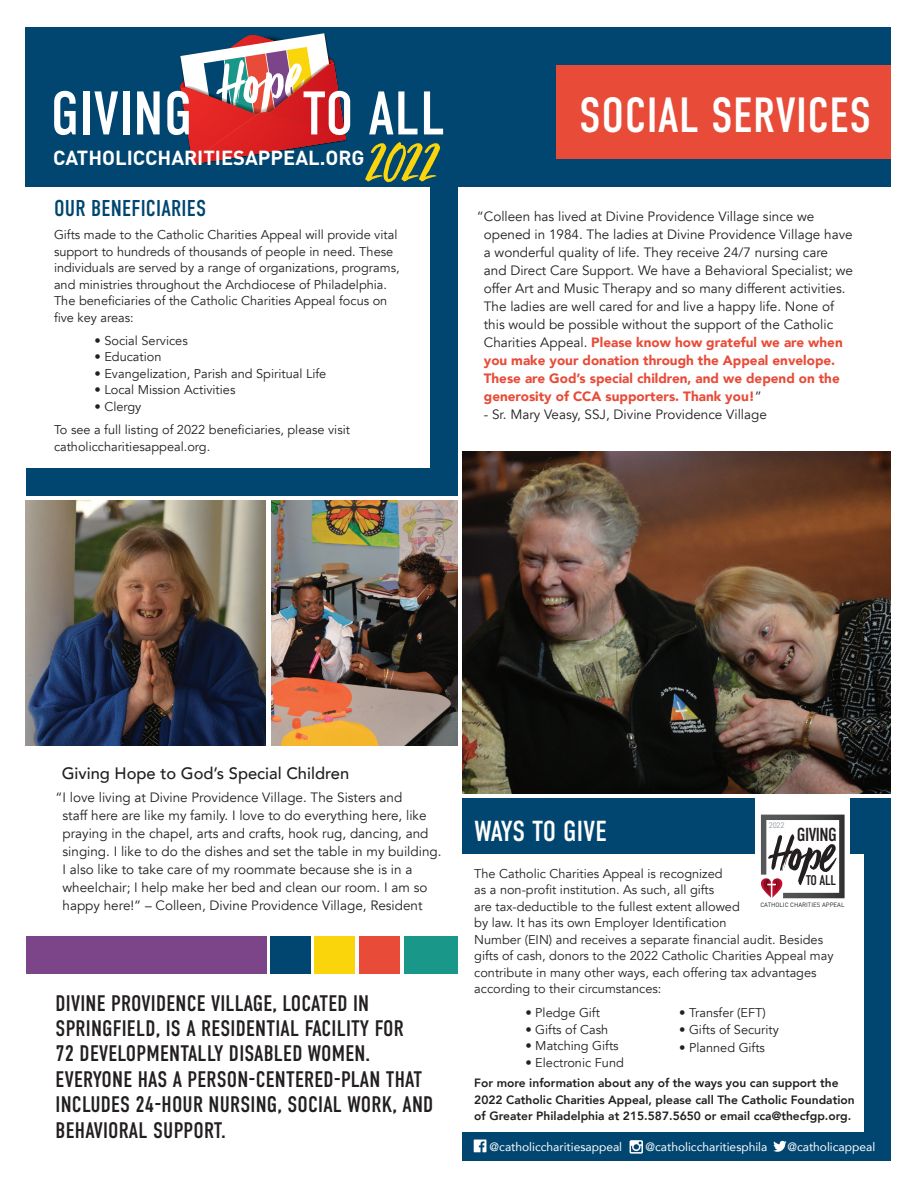
<style>
.page{position:relative;width:918px;height:1188px;background:#fff}
.page>*{position:absolute;margin:0;border:0;box-sizing:border-box;transform-origin:0 0}
.t1{font:62.25px "Viva Beautiful";color:#fad50b}
.t2{font:61.5px "DIN Condensed";letter-spacing:.01em;color:#fff}
.t3{font:55.35px "Viva Beautiful";color:#231f20}
.t4{font:49.35px "DIN Condensed";letter-spacing:.01em;color:#fff}
.t5{font:28.95px "DIN Condensed";letter-spacing:-.015em;color:#fff}
.t6{font:22.95px "DIN Condensed";letter-spacing:.01em;color:#004671}
.t7{font:22.5px/25.5px "DIN Condensed";letter-spacing:.01em;color:#231f20}
.t8{font:700 20.1px "DIN Pro";color:#fff}
.t9{font:18.9px "DIN Condensed";letter-spacing:-.025em;color:#231f20}
.t10{font:500 16.5px "Avenir";color:#231f20}
.t11{font:14.1px "DIN Condensed";color:#231f20}
.t12{font:13.5px/18px "Avenir";color:#231f20}
.t13{font:12.75px/16.5px "Avenir";color:#231f20}
.t14{font:800 12px/16.5px "Avenir";color:#231f20}
.t15{font:12px "Avenir";color:#fff}
.t16{font:7.95px "DIN Pro";color:#939598}
.t17{font:6.15px "DIN Pro";color:#231f20}
.s1{font-weight:900;color:#e84c39}
</style>
<div class="page">
<div style="left:26px;top:27px;width:865px;height:160px;background:#004671"></div>
<div style="left:462px;top:798px;width:429px;height:363px;background:#004671"></div>
<div style="left:443px;top:855px;width:421px;height:277px;background:#fff"></div>
<div style="left:26px;top:27px;width:432px;height:469px;background:#004671"></div>
<svg style="left:180px;top:33px;width:167px;height:132px"></svg>
<div style="left:756px;top:795px;width:94px;height:119px;background:#fff"></div>
<svg style="left:760px;top:815px;width:85px;height:84px"></svg>
<div style="left:14px;top:187px;width:416px;height:281px;background:#fff"></div>
<svg style="left:474px;top:1140px;width:12px;height:12px"></svg>
<svg style="left:630px;top:1140px;width:13px;height:14px"></svg>
<svg style="left:773px;top:1141px;width:14px;height:11px"></svg>
<div style="left:556px;top:65px;width:335px;height:94px;background:#e84c39"></div>
<img style="left:462px;top:451px;width:429px;height:342px">
<img style="left:26px;top:500px;width:240px;height:245px">
<img style="left:271px;top:500px;width:187px;height:245px">
<div style="left:404px;top:936px;width:54px;height:38px;background:#19988a"></div>
<div style="left:359px;top:936px;width:41px;height:38px;background:#e84c39"></div>
<div style="left:314px;top:936px;width:41px;height:38px;background:#fad50b"></div>
<div style="left:270px;top:936px;width:40px;height:38px;background:#004671"></div>
<div style="left:26px;top:936px;width:240px;height:38px;background:#7c4589"></div>
<h2 class="t2" style="left:51px;top:79px;width:143px">GIVING</h2>
<h2 class="t2" style="left:302px;top:79px;width:144px">TO ALL</h2>
<h1 class="t1" style="left:366px;top:122px;width:75px">2022</h1>
<h3 class="t8" style="left:53px;top:141px;width:313px">CATHOLICCHARITIESAPPEAL.ORG</h3>
<h3 class="t6" style="left:54px;top:195px;width:154px">OUR BENEFICIARIES</h3>
<p class="t13" style="left:54px;top:227px;width:347px">Gifts made to the Catholic Charities Appeal will provide vital support to hundreds of thousands of people in need. These individuals are served by a range of organizations, programs, and ministries throughout the Archdiocese of Philadelphia.<br>The beneficiaries of the Catholic Charities Appeal focus on five key areas:</p>
<p class="t13" style="left:94px;top:333px;width:95px">• Social Services</p>
<p class="t13" style="left:94px;top:349px;width:69px">• Education</p>
<p class="t13" style="left:94px;top:365px;width:233px">• Evangelization, Parish and Spiritual Life</p>
<p class="t13" style="left:94px;top:382px;width:142px">• Local Mission Activities</p>
<p class="t13" style="left:54px;top:395px;width:298px;line-height:23.2px;text-indent:40px">• Clergy<br>To see a full listing of 2022 beneficiaries, please visit</p>
<p class="t13" style="left:54px;top:438px;width:158px">catholiccharitiesappeal.org.</p>
<h3 class="t4" style="left:579px;top:87px;width:293px">SOCIAL SERVICES</h3>
<p class="t12" style="left:484px;top:207px;width:371px;text-indent:-7px">“Colleen has lived at Divine Providence Village since we opened in 1984. The ladies at Divine Providence Village have a wonderful quality of life. They receive 24/7 nursing care and Direct Care Support. We have a Behavioral Specialist; we offer Art and Music Therapy and so many different activities.<br>The ladies are well cared for and live a happy life. None of this would be possible without the support of the Catholic Charities Appeal. <span class="s1">Please know how grateful we are when you make your donation through the Appeal envelope.<br>These are God’s special children, and we depend on the generosity of CCA supporters. Thank you!</span>”</p>
<p class="t12" style="left:484px;top:405px;width:285px">- Sr. Mary Veasy, SSJ, Divine Providence Village</p>
<p class="t10" style="left:62px;top:759px;width:289px">Giving Hope to God’s Special Children</p>
<p class="t12" style="left:63px;top:788px;width:381px;text-indent:-7px">“I love living at Divine Providence Village. The Sisters and<br>staff here are like my family. I love to do everything here, like praying in the chapel, arts and crafts, hook rug, dancing, and singing. I like to do the dishes and set the table in my building.<br>I also like to take care of my roommate because she is in a wheelchair; I help make her bed and clean our room. I am so happy here!” – Colleen, Divine Providence Village, Resident</p>
<h3 class="t7" style="left:55px;top:990px;width:379px">DIVINE PROVIDENCE VILLAGE, LOCATED IN SPRINGFIELD, IS A RESIDENTIAL FACILITY FOR<br>72 DEVELOPMENTALLY DISABLED WOMEN.<br>EVERYONE HAS A PERSON-CENTERED-PLAN THAT INCLUDES 24-HOUR NURSING, SOCIAL WORK, AND BEHAVIORAL SUPPORT.</h3>
<h3 class="t5" style="left:474px;top:815px;width:134px">WAYS TO GIVE</h3>
<p class="t16" style="left:769px;top:819px;width:17px">2022</p>
<h3 class="t9" style="left:797px;top:824px;width:42px">GIVING</h3>
<p class="t11" style="left:806px;top:873px;width:32px">TO ALL</p>
<h3 class="t3" style="left:773px;top:816px;width:63px">Hope</h3>
<p class="t13" style="left:474px;top:865px;width:361px">The Catholic Charities Appeal is recognized<br>as a non-profit institution. As such, all gifts<br>are tax-deductible to the fullest extent allowed<br>by law. It has its own Employer Identification<br>Number (EIN) and receives a separate financial audit. Besides gifts of cash, donors to the 2022 Catholic Charities Appeal may contribute in many other ways, each offering tax advantages according to their circumstances:</p>
<p class="t13" style="left:525px;top:1005px;width:76px">• Pledge Gift</p>
<p class="t13" style="left:525px;top:1021px;width:84px">• Gifts of Cash</p>
<p class="t13" style="left:525px;top:1038px;width:95px">• Matching Gifts</p>
<p class="t13" style="left:525px;top:1054px;width:100px">• Electronic Fund</p>
<p class="t17" style="left:760px;top:900px;width:86px">CATHOLIC CHARITIES APPEAL</p>
<p class="t13" style="left:679px;top:1005px;width:88px">• Transfer (EFT)</p>
<p class="t13" style="left:679px;top:1021px;width:101px">• Gifts of Security</p>
<p class="t13" style="left:679px;top:1039px;width:87px">• Planned Gifts</p>
<p class="t14" style="left:474px;top:1075px;width:382px">For more information about any of the ways you can support the<br>2022 Catholic Charities Appeal, please call The Catholic Foundation of Greater Philadelphia at 215.587.5650 or email cca@thecfgp.org.</p>
<p class="t15" style="left:490px;top:1137px;width:134px">@catholiccharitiesappeal</p>
<p class="t15" style="left:646px;top:1137px;width:123px">@catholiccharitiesphila</p>
<p class="t15" style="left:787px;top:1137px;width:89px">@catholicappeal</p>
</div>
